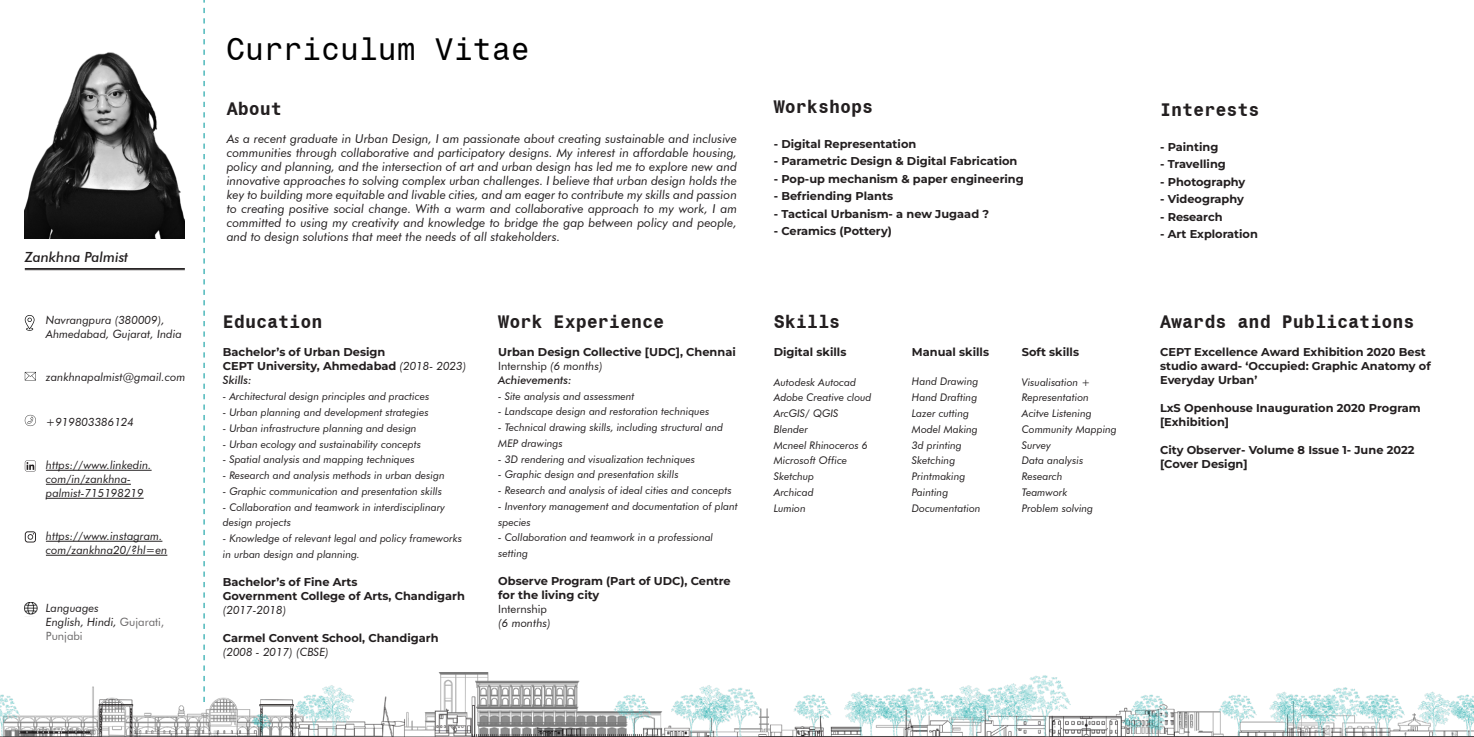
<style>
.page{position:relative;width:1474px;height:737px;background:#fff}
.page>*{position:absolute;margin:0;border:0;box-sizing:border-box;transform-origin:0 0}
.t1{font:31.5px "Monospace 821 BT";color:#000}
.t2{font:700 18.38px "Monospace 821 BT";color:#231f20}
.t3{font:italic 500 14px "Futura BT";color:#231f20}
.t4{font:italic 12.25px/14px "Futura BT";color:#231f20;text-align:justify}
.t5{font:700 11.38px/14px "Montserrat";color:#231f20}
.t6{font:italic 11.38px/14px "Futura BT";color:#231f20}
.t7{font:11.38px/14px "Futura BT";color:#696768}
.t8{font:11.38px "Futura BT";color:#231f20}
.t9{font:italic 500 11.38px "Futura BT";color:#231f20}
.t10{font:italic 10.5px/15.8px "Futura BT";color:#231f20}
.s1{font-style:italic;color:#231f20}
.s2{font-family:"Futura BT";font-weight:400;font-style:italic}
.s3{font-style:italic}
</style>
<div class="page">
<img style="left:25px;top:52px;width:160px;height:186px">
<hr style="left:25px;top:268px;width:160px;height:1px;background:#231f20">
<hr style="left:25px;top:269px;width:160px;height:1px;background:#231f20">
<img style="left:0;top:672px;width:1473px;height:65px">
<svg style="left:25px;top:315px;width:9px;height:16px"></svg>
<svg style="left:25px;top:372px;width:11px;height:8px"></svg>
<svg style="left:25px;top:415px;width:11px;height:11px"></svg>
<hr style="left:46px;top:470px;width:106px;height:1px;background:#231f20">
<hr style="left:46px;top:484px;width:85px;height:1px;background:#231f20">
<hr style="left:46px;top:498px;width:98px;height:1px;background:#231f20">
<svg style="left:25px;top:460px;width:11px;height:11px"></svg>
<hr style="left:46px;top:541px;width:116px;height:1px;background:#231f20">
<hr style="left:46px;top:555px;width:121px;height:1px;background:#231f20">
<svg style="left:25px;top:531px;width:11px;height:11px"></svg>
<svg style="left:203px;top:0;width:2px;height:702px"></svg>
<img style="left:25px;top:602px;width:12px;height:13px">
<p class="t3" style="left:25px;top:248px;width:105px">Zankhna Palmist</p>
<p class="t6" style="left:46px;top:312px;width:137px">Navrangpura (380009),<br>Ahmedabad, Gujarat, India</p>
<p class="t6" style="left:46px;top:369px;width:141px">zankhnapalmist@gmail.com</p>
<p class="t6" style="left:46px;top:415px;width:90px">+919803386124</p>
<p class="t6" style="left:46px;top:458px;width:107px">https://www.linkedin. com/in/zankhna&shy;palmist-715198219</p>
<p class="t6" style="left:46px;top:529px;width:123px">https://www.instagram. com/zankhna20/?hl=en</p>
<p class="t6" style="left:46px;top:601px;width:54px">Languages</p>
<p class="t7" style="left:46px;top:615px;width:120px"><span class="s1">English, Hindi,</span> Gujarati,<br>Punjabi</p>
<p class="t1" style="left:226px;top:30px;width:305px">Curriculum Vitae</p>
<p class="t2" style="left:227px;top:97px;width:57px">About</p>
<p class="t4" style="left:227px;top:131px;width:512px">As a recent graduate in Urban Design, I am passionate about creating sustainable and inclusive communities through collaborative and participatory designs. My interest in affordable housing, policy and planning, and the intersection of art and urban design has led me to explore new and innovative approaches to solving complex urban challenges. I believe that urban design holds the key to building more equitable and livable cities, and am eager to contribute my skills and passion to creating positive social change. With a warm and collaborative approach to my work, I am committed to using my creativity and knowledge to bridge the gap between policy and people, and to design solutions that meet the needs of all stakeholders.</p>
<p class="t2" style="left:223px;top:310px;width:101px">Education</p>
<p class="t5" style="left:223px;top:345px;width:164px">Bachelor’s of Urban Design</p>
<p class="t5" style="left:223px;top:359px;width:245px">CEPT University, Ahmedabad <span class="s2">(2018- 2023)</span></p>
<p class="t9" style="left:223px;top:373px;width:30px">Skills:</p>
<p class="t10" style="left:223px;top:388px;width:208px">- Architectural design principles and practices</p>
<p class="t10" style="left:223px;top:404px;width:207px">- Urban planning and development strategies</p>
<p class="t10" style="left:223px;top:420px;width:195px">- Urban infrastructure planning and design</p>
<p class="t10" style="left:223px;top:436px;width:200px">- Urban ecology and sustainability concepts</p>
<p class="t10" style="left:223px;top:451px;width:193px">- Spatial analysis and mapping techniques</p>
<p class="t10" style="left:223px;top:467px;width:223px">- Research and analysis methods in urban design</p>
<p class="t10" style="left:223px;top:483px;width:221px">- Graphic communication and presentation skills</p>
<p class="t10" style="left:223px;top:499px;width:224px">- Collaboration and teamwork in interdisciplinary design projects</p>
<p class="t10" style="left:223px;top:530px;width:241px">- Knowledge of relevant legal and policy frameworks in urban design and planning.</p>
<p class="t5" style="left:223px;top:574px;width:136px">Bachelor’s of Fine Arts</p>
<p class="t5" style="left:223px;top:588px;width:243px">Government College of Arts, Chandigarh</p>
<p class="t6" style="left:223px;top:602px;width:65px">(2017-2018)</p>
<p class="t5" style="left:223px;top:630px;width:217px">Carmel Convent School, Chandigarh</p>
<p class="t6" style="left:223px;top:644px;width:107px">(2008 - 2017) (CBSE)</p>
<p class="t2" style="left:498px;top:310px;width:167px">Work Experience</p>
<p class="t5" style="left:498px;top:344px;width:239px">Urban Design Collective [UDC], Chennai</p>
<p class="t8" style="left:498px;top:359px;width:106px">Internship <span class="s3">(6 months)</span></p>
<p class="t9" style="left:498px;top:373px;width:75px">Achievements:</p>
<p class="t10" style="left:498px;top:388px;width:138px">- Site analysis and assessment</p>
<p class="t10" style="left:498px;top:403px;width:212px">- Landscape design and restoration techniques</p>
<p class="t10" style="left:498px;top:419px;width:226px">- Technical drawing skills, including structural and<br>MEP drawings</p>
<p class="t10" style="left:498px;top:451px;width:198px">- 3D rendering and visualization techniques</p>
<p class="t10" style="left:498px;top:466px;width:182px">- Graphic design and presentation skills</p>
<p class="t10" style="left:498px;top:482px;width:235px">- Research and analysis of ideal cities and concepts</p>
<p class="t10" style="left:498px;top:498px;width:241px">- Inventory management and documentation of plant species</p>
<p class="t10" style="left:498px;top:529px;width:216px">- Collaboration and teamwork in a professional setting</p>
<p class="t5" style="left:498px;top:574px;width:234px">Observe Program (Part of UDC), Centre for the living city</p>
<p class="t8" style="left:498px;top:602px;width:50px">Internship</p>
<p class="t6" style="left:498px;top:616px;width:54px">(6 months)</p>
<p class="t2" style="left:773px;top:95px;width:101px">Workshops</p>
<p class="t5" style="left:773px;top:137px;width:144px">- Digital Representation</p>
<p class="t5" style="left:773px;top:154px;width:245px">- Parametric Design &amp; Digital Fabrication</p>
<p class="t5" style="left:773px;top:172px;width:251px">- Pop-up mechanism &amp; paper engineering</p>
<p class="t5" style="left:773px;top:189px;width:121px">- Befriending Plants</p>
<p class="t5" style="left:773px;top:207px;width:217px">- Tactical Urbanism- a new Jugaad ?</p>
<p class="t5" style="left:773px;top:224px;width:120px">- Ceramics (Pottery)</p>
<p class="t2" style="left:773px;top:310px;width:68px">Skills</p>
<p class="t5" style="left:773px;top:344px;width:74px">Digital skills</p>
<p class="t10" style="left:773px;top:374px;width:84px">Autodesk Autocad</p>
<p class="t10" style="left:773px;top:389px;width:99px">Adobe Creative cloud</p>
<p class="t10" style="left:773px;top:405px;width:66px">ArcGIS/ QGIS</p>
<p class="t10" style="left:773px;top:421px;width:36px">Blender</p>
<p class="t10" style="left:773px;top:437px;width:96px">Mcneel Rhinoceros 6</p>
<p class="t10" style="left:773px;top:452px;width:75px">Microsoft Office</p>
<p class="t10" style="left:773px;top:468px;width:42px">Sketchup</p>
<p class="t10" style="left:773px;top:484px;width:41px">Archicad</p>
<p class="t10" style="left:773px;top:500px;width:34px">Lumion</p>
<p class="t5" style="left:912px;top:344px;width:79px">Manual skills</p>
<p class="t10" style="left:912px;top:374px;width:68px">Hand Drawing</p>
<p class="t10" style="left:912px;top:389px;width:67px">Hand Drafting</p>
<p class="t10" style="left:912px;top:405px;width:59px">Lazer cutting</p>
<p class="t10" style="left:912px;top:421px;width:67px">Model Making</p>
<p class="t10" style="left:912px;top:437px;width:51px">3d printing</p>
<p class="t10" style="left:912px;top:452px;width:45px">Sketching</p>
<p class="t10" style="left:912px;top:468px;width:55px">Printmaking</p>
<p class="t10" style="left:912px;top:484px;width:38px">Painting</p>
<p class="t10" style="left:912px;top:500px;width:70px">Documentation</p>
<p class="t5" style="left:1021px;top:344px;width:59px">Soft skills</p>
<p class="t10" style="left:1021px;top:374px;width:70px">Visualisation +<br>Representation</p>
<p class="t10" style="left:1021px;top:405px;width:71px">Acitve Listening</p>
<p class="t10" style="left:1021px;top:421px;width:96px">Community Mapping</p>
<p class="t10" style="left:1021px;top:437px;width:31px">Survey</p>
<p class="t10" style="left:1021px;top:452px;width:63px">Data analysis</p>
<p class="t10" style="left:1021px;top:468px;width:42px">Research</p>
<p class="t10" style="left:1021px;top:484px;width:47px">Teamwork</p>
<p class="t10" style="left:1021px;top:500px;width:73px">Problem solving</p>
<p class="t2" style="left:1160px;top:98px;width:101px">Interests</p>
<p class="t5" style="left:1160px;top:140px;width:60px">- Painting</p>
<p class="t5" style="left:1160px;top:157px;width:67px">- Travelling</p>
<p class="t5" style="left:1160px;top:175px;width:87px">- Photography</p>
<p class="t5" style="left:1160px;top:192px;width:85px">- Videography</p>
<p class="t5" style="left:1160px;top:210px;width:64px">- Research</p>
<p class="t5" style="left:1160px;top:227px;width:99px">- Art Exploration</p>
<p class="t2" style="left:1160px;top:310px;width:256px">Awards and Publications</p>
<p class="t5" style="left:1160px;top:344px;width:272px">CEPT Excellence Award Exhibition 2020 Best studio award- ‘Occupied: Graphic Anatomy of<br>Everyday Urban’</p>
<p class="t5" style="left:1160px;top:400px;width:262px">LxS Openhouse Inauguration 2020 Program</p>
<p class="t5" style="left:1160px;top:414px;width:70px">[Exhibition]</p>
<p class="t5" style="left:1160px;top:442px;width:256px">City Observer- Volume 8 Issue 1- June 2022</p>
<p class="t5" style="left:1160px;top:456px;width:89px">[Cover Design]</p>
</div>
